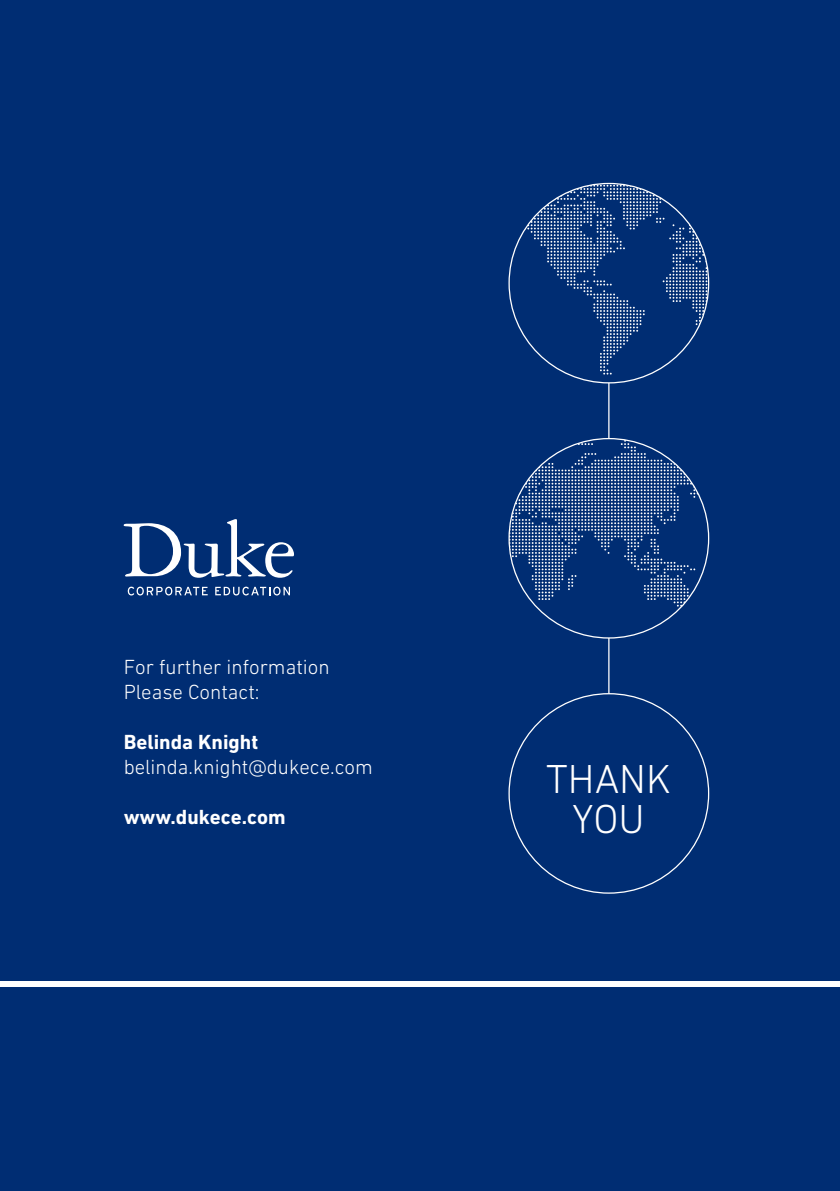
<style>
.page{position:relative;width:840px;height:1191px;background:#fff}
.page>*{position:absolute;margin:0;border:0;box-sizing:border-box;transform-origin:0 0}
.t1{font:300 41.2px/39.6px "DIN Next CYR";color:#fff;text-align:center}
.t2{font:300 20.8px/25px "DIN Next CYR";color:#fff}
.t3{font:700 20.8px "DIN Next CYR";color:#fff}
</style>
<div class="page">
<div style="left:0;top:0;width:839px;height:980px;background:#002d73"></div>
<svg style="left:510px;top:185px;width:197px;height:189px"></svg>
<svg style="left:510px;top:440px;width:198px;height:176px"></svg>
<hr style="left:608px;top:383px;width:1px;height:55px;background:#fff">
<hr style="left:608px;top:638px;width:1px;height:55px;background:#fff">
<svg style="left:124px;top:519px;width:170px;height:59px"></svg>
<svg style="left:128px;top:586px;width:79px;height:9px"></svg>
<svg style="left:215px;top:586px;width:75px;height:9px"></svg>
<div style="left:0;top:987px;width:839px;height:204px;background:#002d73"></div>
<p class="t2" style="left:124px;top:654px;width:207px">For further information<br>Please Contact:</p>
<p class="t3" style="left:124px;top:730px;width:136px">Belinda Knight</p>
<p class="t2" style="left:124px;top:754px;width:250px">belinda.knight@dukece.com</p>
<p class="t3" style="left:124px;top:804px;width:164px">www.dukece.com</p>
<h1 class="t1" style="left:546px;top:759px;width:126px">THANK<br>YOU</h1>
</div>
